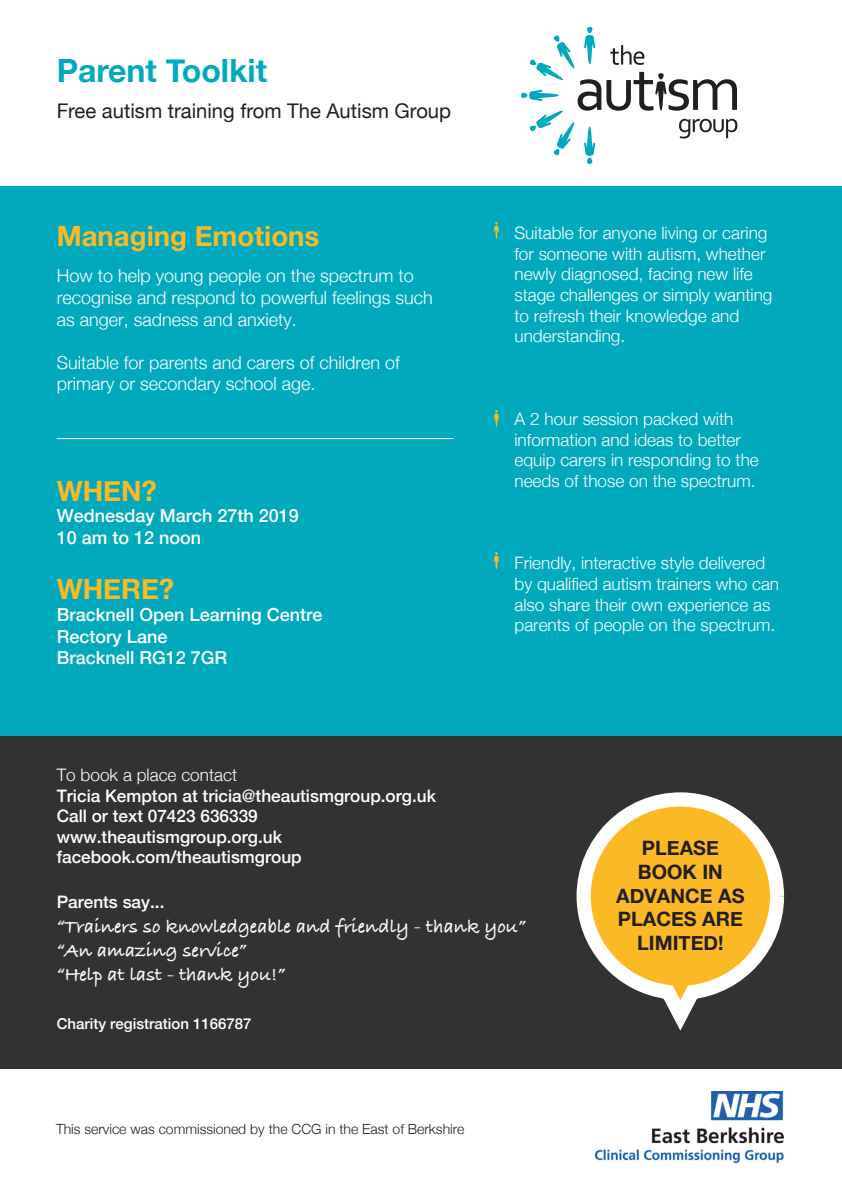
<style>
.page{position:relative;width:842px;height:1191px;background:#fff}
.page>*{position:absolute;margin:0;border:0;box-sizing:border-box;transform-origin:0 0}
.t1{font:700 32px "Helvetica Neue";color:#00aabc}
.t2{font:700 28px "Helvetica Neue";color:#fcb926}
.t3{font:20.2px "Helvetica Neue";color:#231f20}
.t4{font:700 20px/24px "Bradley Hand ITCTT";color:#fff}
.t5{font:700 19.8px/23.8px "Helvetica Neue";color:#231f20;text-align:center}
.t6{font:300 18px/21.6px "Helvetica Neue";color:#fff}
.t7{font:500 18px/21.6px "Helvetica Neue";color:#fff}
.t8{font:300 17.2px/20.6px "Helvetica Neue";color:#fff}
.t9{font:500 17.2px/20.6px "Helvetica Neue";color:#fff}
.t10{font:500 15px "Helvetica Neue";color:#fff}
.t11{font:300 14px "Helvetica Neue";color:#231f20}
</style>
<div class="page">
<div style="left:0;top:186px;width:842px;height:638px;background:#00aabc"></div>
<hr style="left:57px;top:438px;width:397px;height:1px;background:#fff">
<svg style="left:494px;top:222px;width:5px;height:17px"></svg>
<svg style="left:494px;top:410px;width:5px;height:17px"></svg>
<svg style="left:494px;top:552px;width:5px;height:17px"></svg>
<svg style="left:521px;top:27px;width:216px;height:137px"></svg>
<div style="left:0;top:736px;width:842px;height:333px;background:#313232"></div>
<svg style="left:576px;top:792px;width:209px;height:239px;fill:#fcb928"></svg>
<img style="left:596px;top:1091px;width:187px;height:71px">
<h1 class="t1" style="left:57px;top:45px;width:212px">Parent Toolkit</h1>
<p class="t3" style="left:57px;top:96px;width:396px">Free autism training from The Autism Group</p>
<h2 class="t2" style="left:57px;top:214px;width:264px">Managing Emotions</h2>
<p class="t6" style="left:57px;top:264px;width:378px">How to help young people on the spectrum to recognise and respond to powerful feelings such as anger, sadness and anxiety.</p>
<p class="t6" style="left:57px;top:350px;width:345px">Suitable for parents and carers of children of primary or secondary school age.</p>
<h2 class="t2" style="left:57px;top:469px;width:102px">WHEN?</h2>
<p class="t7" style="left:57px;top:504px;width:244px">Wednesday March 27th 2019<br>10 am to 12 noon</p>
<h2 class="t2" style="left:57px;top:567px;width:119px">WHERE?</h2>
<p class="t7" style="left:57px;top:602px;width:267px">Bracknell Open Learning Centre<br>Rectory Lane<br>Bracknell RG12 7GR</p>
<p class="t8" style="left:514px;top:221px;width:260px">Suitable for anyone living or caring for someone with autism, whether newly diagnosed, facing new life stage challenges or simply wanting to refresh their knowledge and understanding.</p>
<p class="t8" style="left:514px;top:407px;width:246px">A 2 hour session packed with information and ideas to better equip carers in responding to the needs of those on the spectrum.</p>
<p class="t8" style="left:514px;top:552px;width:266px">Friendly, interactive style delivered by qualified autism trainers who can also share their own experience as parents of people on the spectrum.</p>
<p class="t8" style="left:57px;top:763px;width:182px">To book a place contact</p>
<p class="t9" style="left:57px;top:783px;width:381px">Tricia Kempton at tricia@theautismgroup.org.uk Call or text 07423 636339 www.theautismgroup.org.uk facebook.com/theautismgroup</p>
<p class="t9" style="left:57px;top:890px;width:109px">Parents say...</p>
<p class="t4" style="left:57px;top:913px;width:471px">“Trainers so knowledgeable and friendly - thank you” “An amazing service”<br>“Help at last - thank you!”</p>
<p class="t10" style="left:57px;top:1012px;width:196px">Charity registration 1166787</p>
<p class="t11" style="left:56px;top:1118px;width:410px">This service was commissioned by the CCG in the East of Berkshire</p>
<p class="t5" style="left:616px;top:836px;width:130px">PLEASE<br>BOOK IN<br>ADVANCE AS<br>PLACES ARE<br>LIMITED!</p>
</div>
